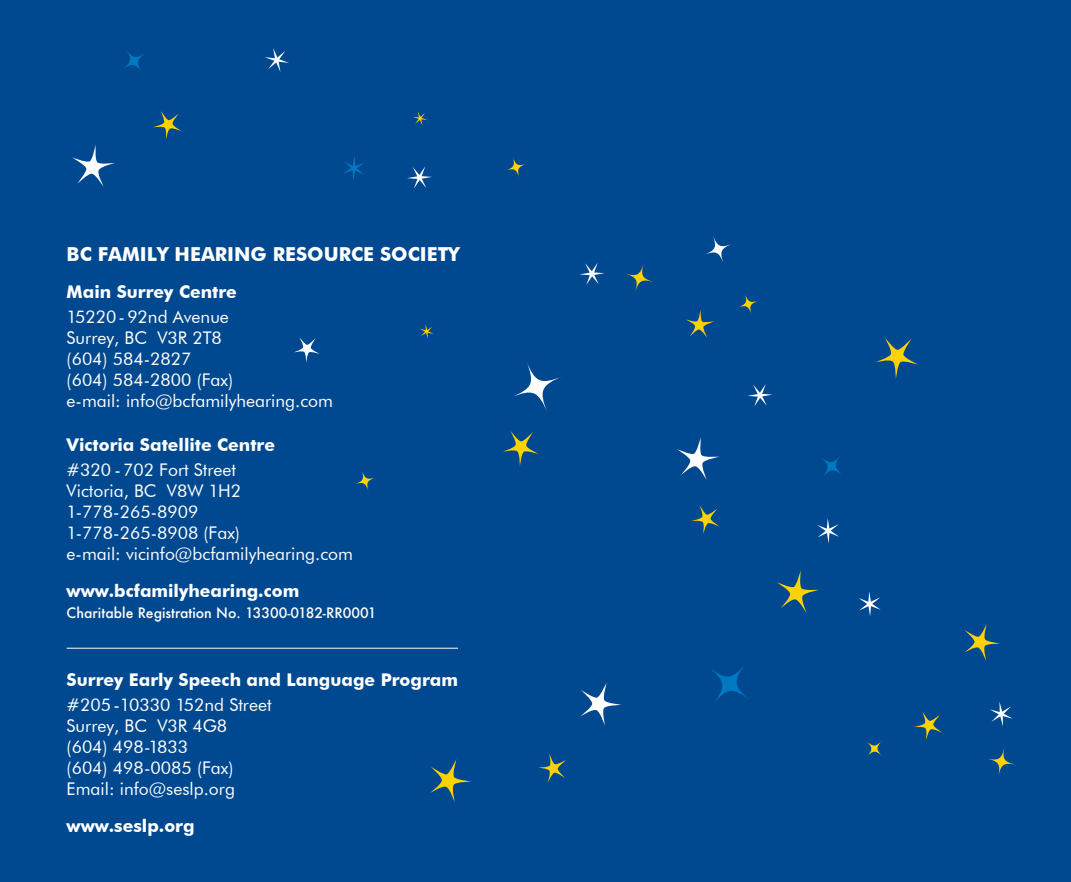
<style>
.page{position:relative;width:1071px;height:882px;background:#004990}
.page>*{position:absolute;margin:0;border:0;box-sizing:border-box;transform-origin:0 0}
.t1{font:700 19.25px "Futura BT";color:#fff}
.t2{font:17.5px/21px "Futura BT";color:#fff}
.t3{font:700 17.5px "Futura BT";color:#fff}
.t4{font:500 14px "Futura";color:#fff}
</style>
<div class="page">
<svg style="left:624px;top:262px;width:31px;height:31px"></svg>
<svg style="left:986px;top:746px;width:31px;height:31px"></svg>
<svg style="left:703px;top:234px;width:30px;height:30px"></svg>
<svg style="left:819px;top:454px;width:25px;height:25px"></svg>
<svg style="left:121px;top:48px;width:26px;height:26px"></svg>
<svg style="left:504px;top:156px;width:24px;height:23px"></svg>
<svg style="left:737px;top:292px;width:23px;height:24px"></svg>
<svg style="left:354px;top:469px;width:23px;height:23px"></svg>
<svg style="left:866px;top:740px;width:17px;height:17px"></svg>
<svg style="left:510px;top:360px;width:53px;height:53px"></svg>
<svg style="left:707px;top:661px;width:45px;height:45px"></svg>
<svg style="left:502px;top:431px;width:37px;height:35px"></svg>
<svg style="left:964px;top:624px;width:36px;height:37px"></svg>
<svg style="left:677px;top:437px;width:43px;height:43px"></svg>
<svg style="left:72px;top:144px;width:43px;height:43px"></svg>
<svg style="left:580px;top:682px;width:42px;height:44px"></svg>
<svg style="left:691px;top:505px;width:29px;height:29px"></svg>
<svg style="left:153px;top:111px;width:29px;height:28px"></svg>
<svg style="left:914px;top:711px;width:28px;height:29px"></svg>
<svg style="left:538px;top:753px;width:28px;height:30px"></svg>
<svg style="left:685px;top:310px;width:29px;height:28px"></svg>
<svg style="left:294px;top:337px;width:26px;height:26px"></svg>
<svg style="left:875px;top:337px;width:44px;height:42px"></svg>
<svg style="left:776px;top:570px;width:43px;height:44px"></svg>
<svg style="left:430px;top:759px;width:41px;height:44px"></svg>
<svg style="left:413px;top:112px;width:14px;height:13px"></svg>
<svg style="left:420px;top:324px;width:13px;height:15px"></svg>
<svg style="left:579px;top:263px;width:25px;height:22px"></svg>
<svg style="left:990px;top:702px;width:23px;height:24px"></svg>
<svg style="left:407px;top:166px;width:25px;height:23px"></svg>
<svg style="left:343px;top:157px;width:21px;height:23px"></svg>
<svg style="left:748px;top:384px;width:25px;height:22px"></svg>
<svg style="left:817px;top:518px;width:22px;height:25px"></svg>
<svg style="left:859px;top:591px;width:22px;height:25px"></svg>
<svg style="left:265px;top:48px;width:24px;height:24px"></svg>
<hr style="left:67px;top:648px;width:391px;height:1px;background:#fff">
<p class="t1" style="left:67px;top:242px;width:395px">BC FAMILY HEARING RESOURCE SOCIETY</p>
<p class="t3" style="left:67px;top:281px;width:172px">Main Surrey Centre</p>
<p class="t2" style="left:67px;top:306px;width:268px">15220 - 92nd Avenue<br>Surrey, BC V3R 2T8<br>(604) 584-2827<br>(604) 584-2800 (Fax)<br>e-mail: info@bcfamilyhearing.com</p>
<p class="t3" style="left:67px;top:435px;width:210px">Victoria Satellite Centre</p>
<p class="t2" style="left:67px;top:460px;width:288px">#320 -702 Fort Street<br>Victoria, BC V8W 1H2<br>1-778-265-8909<br>1-778-265-8908 (Fax)<br>e-mail: vicinfo@bcfamilyhearing.com</p>
<p class="t3" style="left:67px;top:580px;width:234px">www.bcfamilyhearing.com</p>
<p class="t4" style="left:67px;top:603px;width:311px">Charitable Registration No. 13300-0182-RR0001</p>
<p class="t3" style="left:67px;top:670px;width:393px">Surrey Early Speech and Language Program</p>
<p class="t2" style="left:67px;top:694px;width:206px">#205-10330 152nd Street<br>Surrey, BC V3R 4G8 (604) 498-1833<br>(604) 498-0085 (Fax)<br>Email: info@seslp.org</p>
<p class="t3" style="left:67px;top:815px;width:129px">www.seslp.org</p>
</div>
